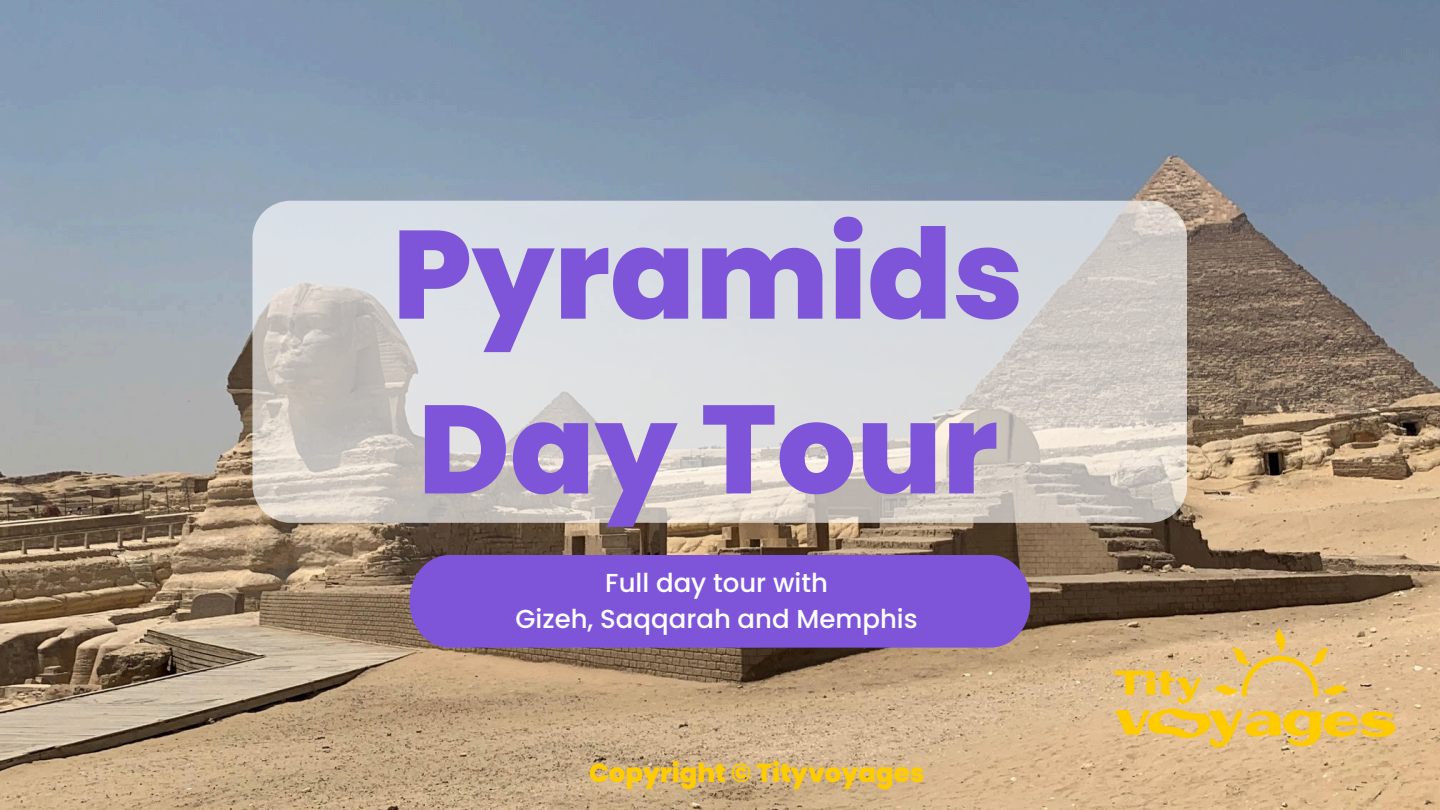
<style>
.page{position:relative;width:1440px;height:810px;background:#fff}
.page>*{position:absolute;margin:0;border:0;box-sizing:border-box;transform-origin:0 0}
.t1{font:800 125.2px/174.8px "Poppins";color:#7e55d9}
.t2{font:500 26px "Poppins";color:#fff}
.t3{font:800 26px "Poppins";color:#fc0}
</style>
<div class="page">
<img style="left:0;top:0;width:1440px;height:810px">
<div style="left:410px;top:555px;width:620px;height:93px;background:#7e55d9"></div>
<img style="left:1110px;top:614px;width:291px;height:149px">
<svg style="left:252px;top:201px;width:935px;height:322px;background:#d5d4d3"></svg>
<p class="t1" style="left:392px;top:187px;width:633px">Pyramids<br>Day Tour</p>
<h1 class="t2" style="left:605px;top:564px;width:224px">Full day tour with</h1>
<p class="t2" style="left:516px;top:600px;width:404px">Gizeh, Saqqarah and Memphis</p>
<p class="t3" style="left:589px;top:754px;width:337px">Copyright © Tityvoyages</p>
</div>
